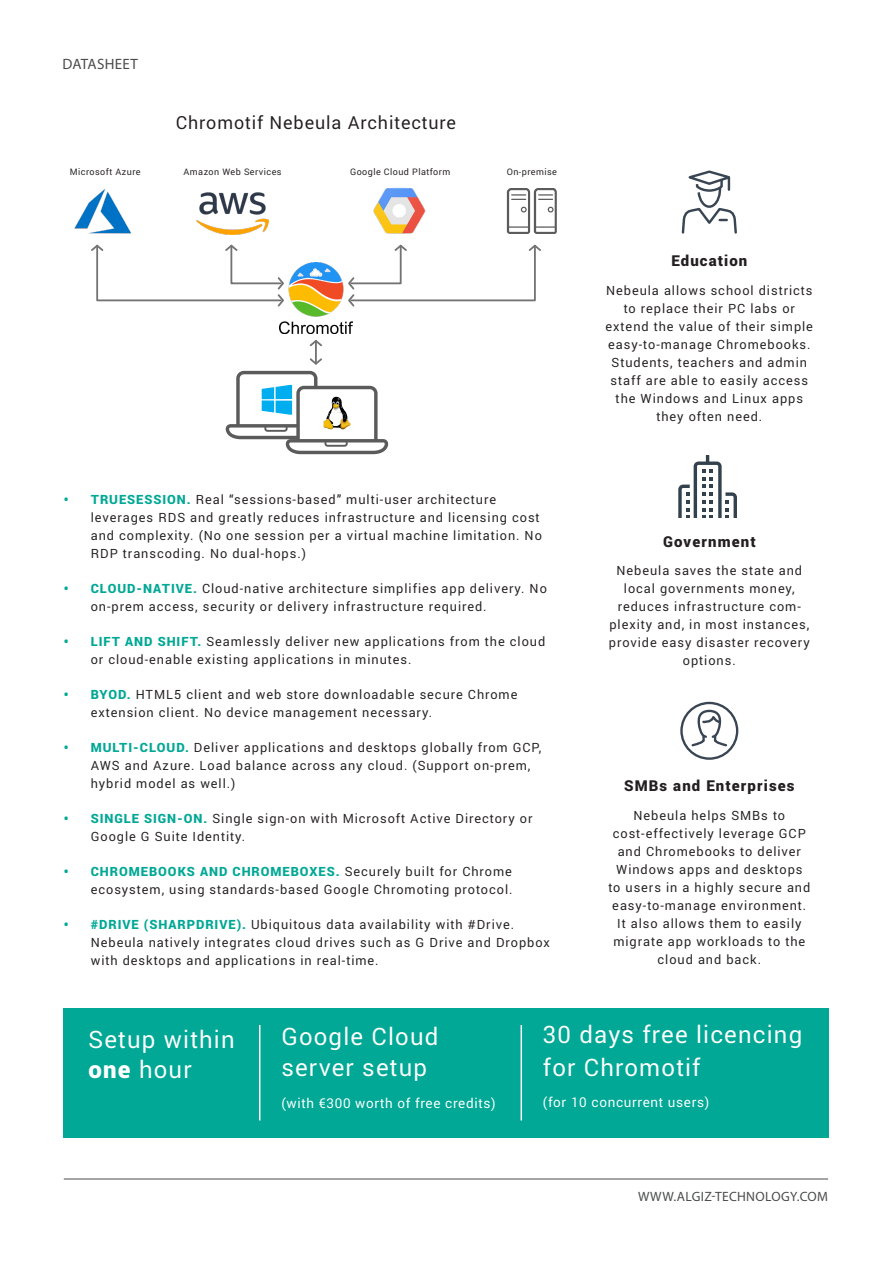
<style>
.page{position:relative;width:893px;height:1263px;background:#fff}
.page>*{position:absolute;margin:0;border:0;box-sizing:border-box;transform-origin:0 0}
.Info_Text_7{font:24px/30px "Roboto";letter-spacing:.05em;color:#fff}
.Info_Text_7-2{font:18px "Roboto";letter-spacing:.05em;color:#231f20}
.Info_Text_7-3{font:900 15px "Roboto";letter-spacing:.075em;color:#231f20}
.t1{font:15px "Myriad Pro";letter-spacing:.01em;color:#4b4c4d}
.Info_Text_7-4{font:13.5px "Roboto";letter-spacing:.05em;color:#fff}
.t2{font:13.5px "Myriad Pro";letter-spacing:.025em;color:#4b4c4d}
.Info_Text_7-5{font:12.75px/18px "Roboto";letter-spacing:.075em;color:#231f20}
.Info_Text_7-6{font:9px "Roboto";letter-spacing:.05em;color:#231f20}
.s1{font-weight:900;color:#00a895}
.s2{font-weight:900}
</style>
<div class="page">
<svg style="left:682px;top:170px;width:55px;height:64px"></svg>
<svg style="left:678px;top:456px;width:59px;height:62px"></svg>
<div style="left:64px;top:1008px;width:765px;height:129px;background:#00a895"></div>
<div style="left:680px;top:702px;width:58px;height:58px;border:2px solid #394553;border-radius:50%"></div>
<svg style="left:690px;top:708px;width:39px;height:39px"></svg>
<img style="left:279px;top:262px;width:73px;height:72px">
<img style="left:197px;top:192px;width:71px;height:43px">
<img style="left:74px;top:189px;width:58px;height:45px">
<img style="left:373px;top:187px;width:52px;height:47px">
<svg style="left:507px;top:188px;width:50px;height:46px"></svg>
<hr style="left:315px;top:341px;width:2px;height:23px;background:#737373">
<svg style="left:310px;top:340px;width:12px;height:8px"></svg>
<svg style="left:310px;top:357px;width:12px;height:8px"></svg>
<svg style="left:226px;top:371px;width:162px;height:83px"></svg>
<svg style="left:91px;top:245px;width:193px;height:62px"></svg>
<svg style="left:348px;top:245px;width:193px;height:62px"></svg>
<hr style="left:259px;top:1025px;width:1px;height:95px;background:#fff">
<hr style="left:521px;top:1025px;width:1px;height:95px;background:#fff">
<hr style="left:64px;top:1178px;width:764px;height:1px;background:#4b4c4d">
<p class="t1" style="left:63px;top:54px;width:77px">DATASHEET</p>
<p class="Info_Text_7-2" style="left:176px;top:110px;width:282px">Chromotif Nebeula Architecture</p>
<p class="Info_Text_7-6" style="left:70px;top:166px;width:72px">Microsoft Azure</p>
<p class="Info_Text_7-6" style="left:184px;top:166px;width:99px">Amazon Web Services</p>
<p class="Info_Text_7-6" style="left:350px;top:166px;width:102px">Google Cloud Platform</p>
<p class="Info_Text_7-6" style="left:507px;top:166px;width:52px">On-premise</p>
<p class="Info_Text_7-5" style="left:91px;top:490px;width:453px;text-indent:-27px"><span class="s1">• TRUESESSION.</span> Real “sessions-based” multi-user architecture leverages RDS and greatly reduces infrastructure and licensing cost and complexity. (No one session per a virtual machine limitation. No RDP transcoding. No dual-hops.)</p>
<p class="Info_Text_7-5" style="left:91px;top:579px;width:458px;text-indent:-27px"><span class="s1">• CLOUD-NATIVE.</span> Cloud-native architecture simplifies app delivery. No on-prem access, security or delivery infrastructure required.</p>
<p class="Info_Text_7-5" style="left:91px;top:632px;width:456px;text-indent:-27px"><span class="s1">• LIFT AND SHIFT.</span> Seamlessly deliver new applications from the cloud or cloud-enable existing applications in minutes.</p>
<p class="Info_Text_7-5" style="left:91px;top:685px;width:428px;text-indent:-27px"><span class="s1">• BYOD.</span> HTML5 client and web store downloadable secure Chrome extension client. No device management necessary.</p>
<p class="Info_Text_7-5" style="left:91px;top:738px;width:452px;text-indent:-27px"><span class="s1">• MULTI-CLOUD.</span> Deliver applications and desktops globally from GCP,<br>AWS and Azure. Load balance across any cloud. (Support on-prem, hybrid model as well.)</p>
<p class="Info_Text_7-5" style="left:91px;top:809px;width:443px;text-indent:-27px"><span class="s1">• SINGLE SIGN-ON.</span> Single sign-on with Microsoft Active Directory or<br>Google G Suite Identity.</p>
<p class="Info_Text_7-5" style="left:64px;top:862px;width:450px;text-align:right"><span class="s1">• CHROMEBOOKS AND CHROMEBOXES.</span> Securely built for Chrome ecosystem, using standards-based Google Chromoting protocol.</p>
<p class="Info_Text_7-5" style="left:91px;top:915px;width:460px;text-indent:-27px"><span class="s1">• #DRIVE (SHARPDRIVE).</span> Ubiquitous data availability with #Drive.<br>Nebeula natively integrates cloud drives such as G Drive and Dropbox with desktops and applications in real-time.</p>
<p class="Info_Text_7-3" style="left:671px;top:250px;width:77px">Education</p>
<p class="Info_Text_7-5" style="left:606px;top:281px;width:209px;text-align:center">Nebeula allows school districts to replace their PC labs or extend the value of their simple easy-to-manage Chromebooks.<br>Students, teachers and admin staff are able to easily access the Windows and Linux apps they often need.</p>
<p class="Info_Text_7-3" style="left:663px;top:531px;width:94px">Government</p>
<p class="Info_Text_7-5" style="left:609px;top:561px;width:202px;text-align:center">Nebeula saves the state and local governments money, reduces infrastructure com&shy;plexity and, in most instances, provide easy disaster recovery options.</p>
<p class="Info_Text_7-3" style="left:624px;top:775px;width:172px">SMBs and Enterprises</p>
<p class="Info_Text_7-5" style="left:608px;top:806px;width:203px;text-align:center">Nebeula helps SMBs to cost-effectively leverage GCP and Chromebooks to deliver<br>Windows apps and desktops<br>to users in a highly secure and easy-to-manage environment.<br>It also allows them to easily migrate app workloads to the cloud and back.</p>
<p class="Info_Text_7" style="left:89px;top:1023px;width:148px">Setup within <span class="s2">one</span> hour</p>
<p class="Info_Text_7" style="left:281px;top:1020px;width:159px">Google Cloud</p>
<p class="Info_Text_7" style="left:281px;top:1052px;width:147px">server setup</p>
<p class="Info_Text_7-4" style="left:281px;top:1093px;width:216px">(with €300 worth of free credits)</p>
<p class="Info_Text_7" style="left:543px;top:1017px;width:261px;line-height:33px">30 days free licencing for Chromotif</p>
<p class="Info_Text_7-4" style="left:543px;top:1093px;width:168px">(for 10 concurrent users)</p>
<p class="t2" style="left:638px;top:1188px;width:191px">WWW.ALGIZ-TECHNOLOGY.COM</p>
</div>
